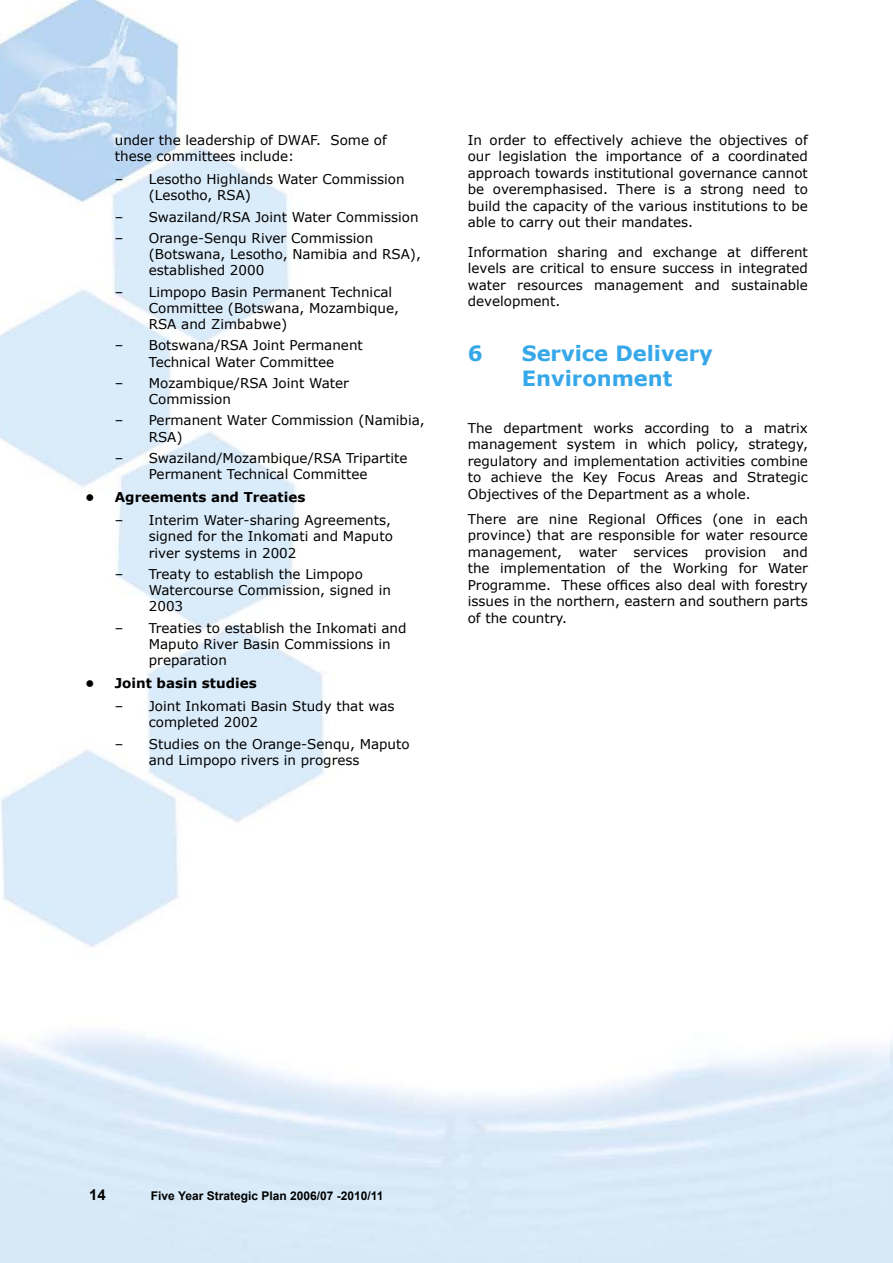
<style>
.page{position:relative;width:893px;height:1263px;background:#fff}
.page>*{position:absolute;margin:0;border:0;box-sizing:border-box;transform-origin:0 0}
.HEADINGS_18_PT_BOLD{font:700 21px/25.2px "Verdana";color:#36a7e9}
.t1{font:700 15px "Arial";color:#000}
.bullets_indent{font:13.5px/16.5px "Verdana";color:#000}
.bullets{font:13.5px/16.2px "Verdana";color:#000}
.bullets-2{font:700 13.5px "Verdana";color:#000}
.t2{font:700 12px "Arial";color:#000}
</style>
<div class="page">
<img style="left:0;top:0;width:325px;height:947px">
<p class="bullets" style="left:115px;top:132px;width:273px">under the leadership of DWAF. Some of these committees include:</p>
<p class="bullets_indent" style="left:149px;top:171px;width:257px;text-indent:-34px">– Lesotho Highlands Water Commission (Lesotho, RSA)</p>
<p class="bullets_indent" style="left:115px;top:208px;width:305px">– Swaziland/RSA Joint Water Commission</p>
<p class="bullets_indent" style="left:149px;top:230px;width:274px;text-indent:-34px">– Orange-Senqu River Commission (Botswana, Lesotho, Namibia and RSA), established 2000</p>
<p class="bullets_indent" style="left:149px;top:283px;width:252px;text-indent:-34px">– Limpopo Basin Permanent Technical<br>Committee (Botswana, Mozambique,<br>RSA and Zimbabwe)</p>
<p class="bullets_indent" style="left:115px;top:337px;width:250px;text-align:center">– Botswana/RSA Joint Permanent<br>Technical Water Committee</p>
<p class="bullets_indent" style="left:149px;top:374px;width:202px;text-indent:-34px">– Mozambique/RSA Joint Water<br>Commission</p>
<p class="bullets_indent" style="left:149px;top:412px;width:277px;text-indent:-34px">– Permanent Water Commission (Namibia,<br>RSA)</p>
<p class="bullets_indent" style="left:115px;top:449px;width:294px;text-align:center">– Swaziland/Mozambique/RSA Tripartite<br>Permanent Technical Committee</p>
<p class="bullets-2" style="left:85px;top:489px;width:222px">• Agreements and Treaties</p>
<p class="bullets_indent" style="left:149px;top:512px;width:246px;text-indent:-34px">– Interim Water-sharing Agreements, signed for the Inkomati and Maputo river systems in 2002</p>
<p class="bullets_indent" style="left:149px;top:565px;width:244px;text-indent:-34px">– Treaty to establish the Limpopo<br>Watercourse Commission, signed in<br>2003</p>
<p class="bullets_indent" style="left:149px;top:619px;width:259px;text-indent:-34px">– Treaties to establish the Inkomati and<br>Maputo River Basin Commissions in preparation</p>
<p class="bullets-2" style="left:85px;top:674px;width:173px">• Joint basin studies</p>
<p class="bullets_indent" style="left:149px;top:697px;width:247px;text-indent:-34px">– Joint Inkomati Basin Study that was completed 2002</p>
<p class="bullets_indent" style="left:149px;top:735px;width:262px;text-indent:-34px">– Studies on the Orange-Senqu, Maputo and Limpopo rivers in progress</p>
<p class="bullets_indent" style="left:468px;top:131px;width:342px;text-align:justify">In order to effectively achieve the objectives of our legislation the importance of a coordinated approach towards institutional governance cannot be overemphasised. There is a strong need to build the capacity of the various institutions to be able to carry out their mandates.</p>
<p class="bullets_indent" style="left:468px;top:243px;width:342px;text-align:justify">Information sharing and exchange at different levels are critical to ensure success in integrated water resources management and sustainable development.</p>
<p class="HEADINGS_18_PT_BOLD" style="left:468px;top:340px;width:16px">6</p>
<p class="HEADINGS_18_PT_BOLD" style="left:522px;top:340px;width:193px">Service Delivery<br>Environment</p>
<p class="bullets_indent" style="left:468px;top:419px;width:342px;text-align:justify">The department works according to a matrix management system in which policy, strategy, regulatory and implementation activities combine to achieve the Key Focus Areas and Strategic Objectives of the Department as a whole.</p>
<p class="bullets_indent" style="left:468px;top:510px;width:342px;text-align:justify">There are nine Regional Offices (one in each province) that are responsible for water resource management, water services provision and the implementation of the Working for Water Programme. These offices also deal with forestry issues in the northern, eastern and southern parts of the country.</p>
<p class="t1" style="left:89px;top:1186px;width:18px">14</p>
<p class="t2" style="left:151px;top:1188px;width:234px">Five Year Strategic Plan 2006/07 -2010/11</p>
</div>
